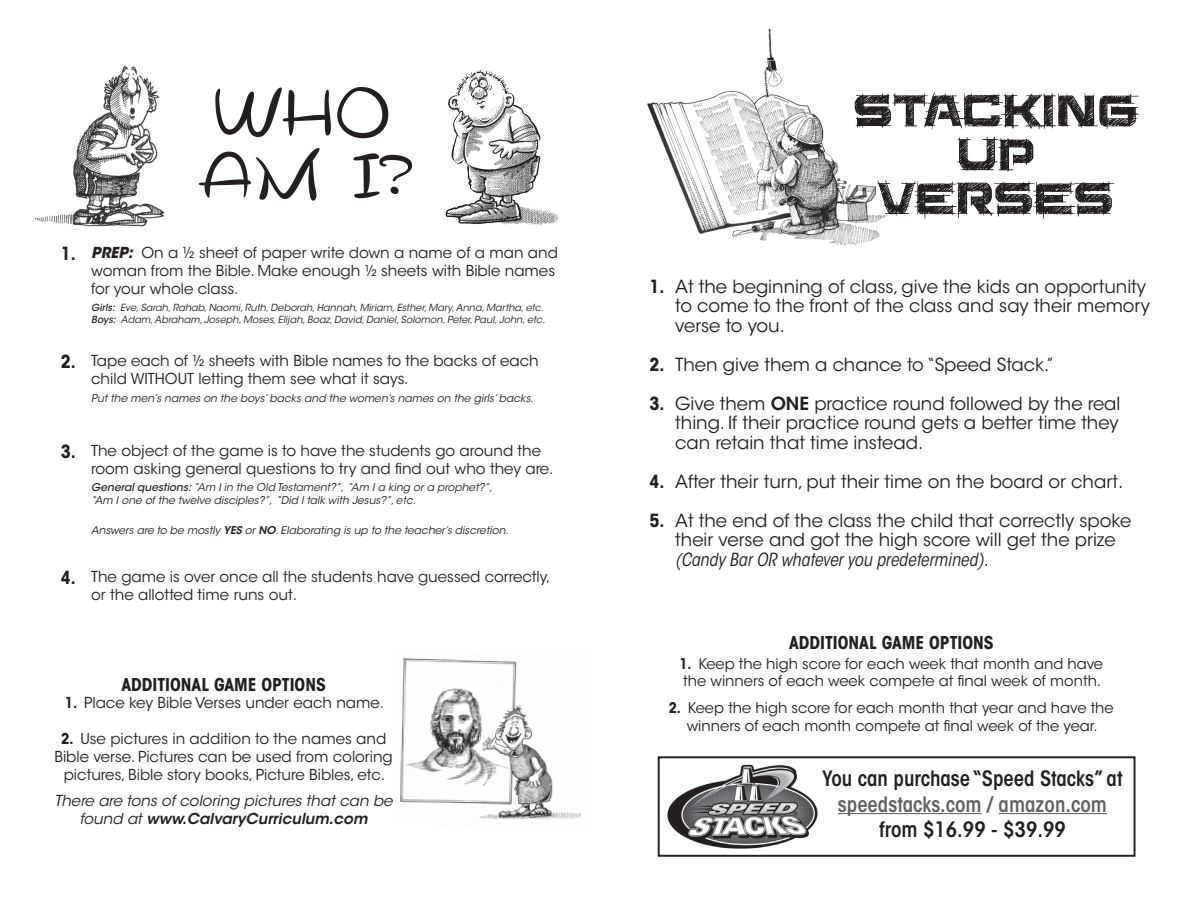
<style>
.page{position:relative;width:1188px;height:918px;background:#fff}
.page>*{position:absolute;margin:0;border:0;box-sizing:border-box;transform-origin:0 0}
.t1{font:70.2px/64.3px "Remachine Script Personal Use Only";color:#231f20}
.t2{font:51.75px/43.8px "Saucer BB";color:#231f20;text-align:center}
.t3{font:600 condensed 21px "ITC Avant Garde Std";color:#231f20}
.t4{font:600 condensed 21px "ITC Avant Garde Std";color:#616164}
.t5{font:18px/19.5px "ITC Avant Garde Std";color:#231f20}
.t6{font:700 condensed 18px/39px "ITC Avant Garde Std";color:#231f20}
.t7{font:700 condensed 17.55px "ITC Avant Garde Std";color:#231f20}
.t8{font:15px/18px "ITC Avant Garde Std";color:#231f20}
.t9{font:italic 15px/18px "ITC Avant Garde Std";color:#231f20;text-align:center}
.t10{font:14.7px/17.5px "ITC Avant Garde Std";color:#231f20}
.t11{font:italic 10.8px/12.9px "ITC Avant Garde Std";color:#231f20}
.t12{font:italic 9.75px/11.7px "ITC Avant Garde Std";color:#231f20}
.s1{font-weight:700;font-style:italic}
.s2{font-weight:500}
.s3{font-weight:600}
.s4{font-weight:700;font-stretch:condensed}
.s5{font-style:italic;font-stretch:condensed}
</style>
<div class="page">
<img style="left:400px;top:657px;width:182px;height:163px">
<img style="left:34px;top:66px;width:131px;height:161px">
<img style="left:668px;top:764px;width:150px;height:85px">
<img style="left:445px;top:69px;width:114px;height:156px">
<img style="left:647px;top:29px;width:241px;height:217px">
<div style="left:658px;top:756px;width:477px;height:101px;border:2px solid #231f20"></div>
<hr style="left:838px;top:813px;width:144px;height:1px;background:#616164">
<hr style="left:999px;top:813px;width:108px;height:1px;background:#616164">
<h1 class="t1" style="left:198px;top:83px;width:213px">WHO<br>AM I?</h1>
<p class="t6" style="left:61px;top:234px;width:17px">1.</p>
<p class="t8" style="left:91px;top:243px;width:468px"><span class="s1">PREP:</span> On a ½ sheet of paper write down a name of a man and woman from the Bible. Make enough ½ sheets with Bible names for your whole class.</p>
<p class="t12" style="left:91px;top:302px;width:455px"><span class="s2">Girls:</span> Eve, Sarah, Rahab, Naomi, Ruth, Deborah, Hannah, Miriam, Esther, Mary, Anna, Martha, etc.<br><span class="s2">Boys:</span> Adam, Abraham, Joseph, Moses, Elijah, Boaz, David, Daniel, Solomon, Peter, Paul, John, etc.</p>
<p class="t6" style="left:61px;top:342px;width:17px">2.</p>
<p class="t8" style="left:91px;top:351px;width:449px">Tape each of ½ sheets with Bible names to the backs of each child WITHOUT letting them see what it says.</p>
<p class="t11" style="left:91px;top:392px;width:444px">Put the men’s names on the boys’ backs and the women’s names on the girls’ backs.</p>
<p class="t6" style="left:61px;top:432px;width:17px">3.</p>
<p class="t8" style="left:91px;top:441px;width:464px">The object of the game is to have the students go around the room asking general questions to try and find out who they are.</p>
<p class="t11" style="left:91px;top:481px;width:403px"><span class="s2">General questions:</span> “Am I in the Old Testament?”, “Am I a king or a prophet?”, “Am I one of the twelve disciples?”, “Did I talk with Jesus?”, etc.</p>
<p class="t11" style="left:91px;top:523px;width:419px">Answers are to be mostly <span class="s3">YES</span> or <span class="s3">NO</span>. Elaborating is up to the teacher’s discretion.</p>
<p class="t6" style="left:61px;top:558px;width:17px">4.</p>
<p class="t8" style="left:91px;top:567px;width:461px">The game is over once all the students have guessed correctly, or the allotted time runs out.</p>
<p class="t7" style="left:121px;top:673px;width:206px">ADDITIONAL GAME OPTIONS</p>
<p class="t8" style="left:65px;top:693px;width:321px"><span class="s4">1.</span> Place key Bible Verses under each name.</p>
<p class="t8" style="left:54px;top:729px;width:340px;text-align:center"><span class="s4">2.</span> Use pictures in addition to the names and<br>Bible verse. Pictures can be used from coloring pictures, Bible story books, Picture Bibles, etc.</p>
<p class="t9" style="left:55px;top:792px;width:340px">There are tons of coloring pictures that can be found at <span class="s3">www.CalvaryCurriculum.com</span></p>
<h2 class="t2" style="left:853px;top:89px;width:287px">STACKING<br>UP<br>VERSES</h2>
<p class="t6" style="left:650px;top:266px;width:17px">1.</p>
<p class="t6" style="left:650px;top:344px;width:17px">2.<br>3.</p>
<p class="t6" style="left:650px;top:461px;width:17px">4.<br>5.</p>
<p class="t5" style="left:675px;top:277px;width:476px">At the beginning of class, give the kids an opportunity to come to the front of the class and say their memory verse to you.</p>
<p class="t5" style="left:675px;top:345px;width:447px;line-height:39px">Then give them a chance to “Speed Stack.”<br>Give them <span class="s3">ONE</span> practice round followed by the real</p>
<p class="t5" style="left:675px;top:413px;width:445px">thing. If their practice round gets a better time they can retain that time instead.</p>
<p class="t5" style="left:675px;top:462px;width:458px;line-height:39px">After their turn, put their time on the board or chart.<br>At the end of the class the child that correctly spoke</p>
<p class="t5" style="left:675px;top:530px;width:442px">their verse and got the high score will get the prize <span class="s5">(Candy Bar OR whatever you predetermined)</span>.</p>
<p class="t7" style="left:789px;top:631px;width:206px">ADDITIONAL GAME OPTIONS</p>
<p class="t10" style="left:679px;top:655px;width:425px"><span class="s4">1.</span> Keep the high score for each week that month and have the winners of each week compete at final week of month.</p>
<p class="t10" style="left:669px;top:699px;width:446px;text-align:center"><span class="s4">2.</span> Keep the high score for each month that year and have the winners of each month compete at final week of the year.</p>
<h3 class="t3" style="left:822px;top:766px;width:302px">You can purchase “Speed Stacks” at</h3>
<h3 class="t4" style="left:838px;top:791px;width:271px">speedstacks.com / amazon.com</h3>
<h3 class="t3" style="left:879px;top:816px;width:188px">from $16.99 - $39.99</h3>
</div>
